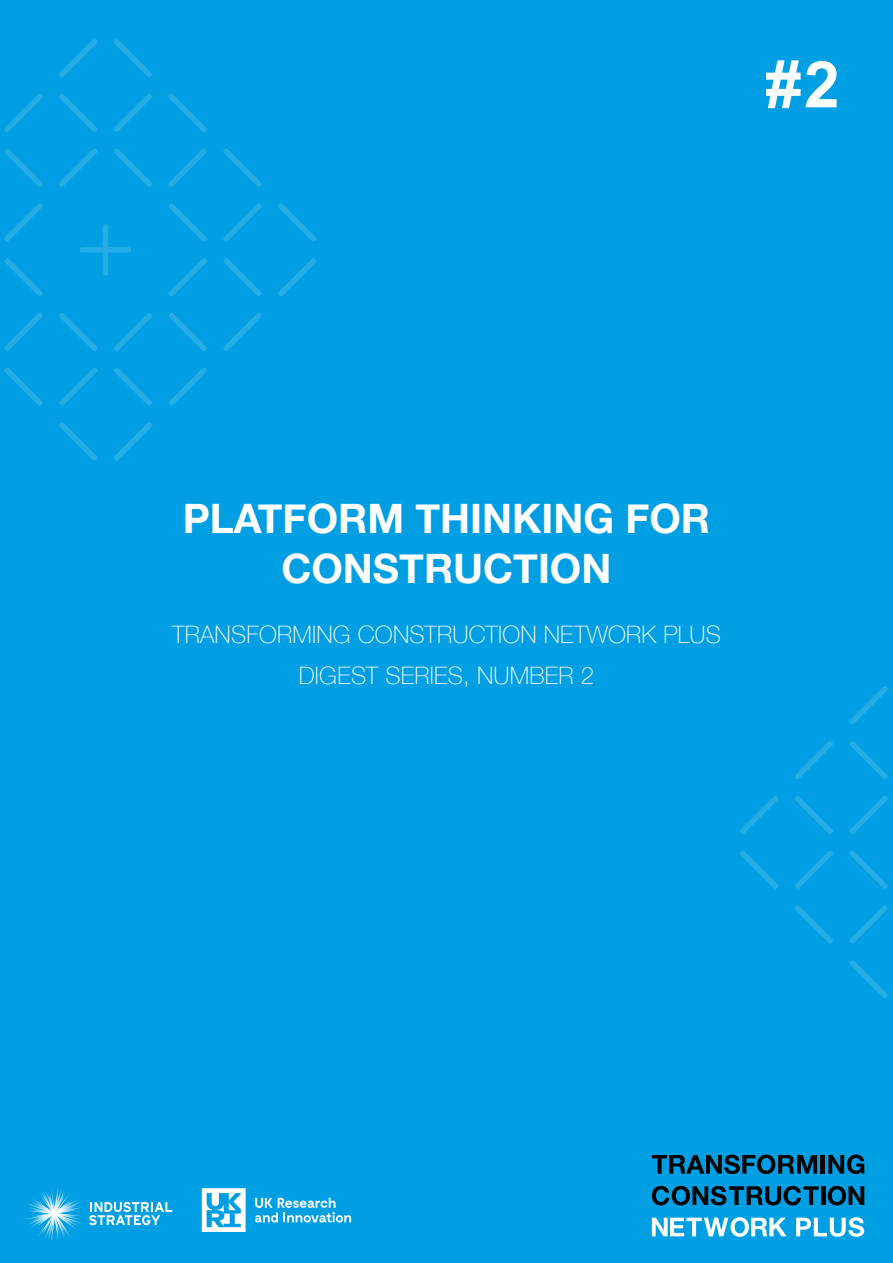
<style>
.page{position:relative;width:893px;height:1263px;background:#009fe3}
.page>*{position:absolute;margin:0;border:0;box-sizing:border-box;transform-origin:0 0}
.t1{font:700 64.5px "Arial";color:#fff}
.t2{font:700 40.5px/49.5px "Helvetica Neue";color:#fff;text-align:center}
.t3{font:100 24px/41.4px "Helvetica Neue";letter-spacing:.01em;color:#fff;text-align:center}
</style>
<div class="page">
<svg style="left:652px;top:1154px;width:165px;height:20px"></svg>
<hr style="left:821px;top:1155px;width:4px;height:19px;background:#000">
<svg style="left:828px;top:1154px;width:36px;height:20px"></svg>
<svg style="left:652px;top:1186px;width:167px;height:19px"></svg>
<hr style="left:821px;top:1186px;width:4px;height:19px;background:#000">
<svg style="left:828px;top:1186px;width:36px;height:19px"></svg>
<svg style="left:652px;top:1217px;width:135px;height:20px"></svg>
<svg style="left:796px;top:1217px;width:68px;height:20px"></svg>
<svg style="left:26px;top:1189px;width:146px;height:52px"></svg>
<svg style="left:255px;top:1198px;width:96px;height:24px"></svg>
<svg style="left:202px;top:1188px;width:44px;height:44px"></svg>
<svg style="left:795px;top:741px;width:38px;height:39px"></svg>
<svg style="left:849px;top:686px;width:39px;height:39px"></svg>
<svg style="left:849px;top:741px;width:39px;height:38px"></svg>
<svg style="left:740px;top:796px;width:38px;height:38px"></svg>
<svg style="left:794px;top:796px;width:39px;height:38px"></svg>
<svg style="left:740px;top:850px;width:38px;height:39px"></svg>
<svg style="left:795px;top:850px;width:38px;height:39px"></svg>
<svg style="left:849px;top:796px;width:39px;height:38px"></svg>
<svg style="left:849px;top:850px;width:39px;height:39px"></svg>
<svg style="left:795px;top:905px;width:38px;height:39px"></svg>
<svg style="left:849px;top:905px;width:39px;height:39px"></svg>
<svg style="left:849px;top:960px;width:39px;height:39px"></svg>
<svg style="left:4px;top:94px;width:39px;height:38px"></svg>
<svg style="left:59px;top:94px;width:39px;height:38px"></svg>
<svg style="left:4px;top:148px;width:39px;height:39px"></svg>
<svg style="left:59px;top:148px;width:39px;height:39px"></svg>
<svg style="left:114px;top:94px;width:38px;height:38px"></svg>
<svg style="left:168px;top:94px;width:39px;height:38px"></svg>
<svg style="left:114px;top:148px;width:38px;height:39px"></svg>
<svg style="left:168px;top:148px;width:39px;height:39px"></svg>
<svg style="left:223px;top:148px;width:39px;height:39px"></svg>
<svg style="left:4px;top:203px;width:39px;height:39px"></svg>
<svg style="left:4px;top:258px;width:39px;height:38px"></svg>
<svg style="left:168px;top:203px;width:39px;height:39px"></svg>
<svg style="left:168px;top:258px;width:39px;height:39px"></svg>
<svg style="left:223px;top:203px;width:39px;height:39px"></svg>
<svg style="left:278px;top:203px;width:39px;height:39px"></svg>
<svg style="left:223px;top:258px;width:39px;height:38px"></svg>
<svg style="left:278px;top:258px;width:39px;height:39px"></svg>
<svg style="left:4px;top:313px;width:39px;height:38px"></svg>
<svg style="left:59px;top:313px;width:39px;height:38px"></svg>
<svg style="left:4px;top:367px;width:39px;height:39px"></svg>
<svg style="left:59px;top:367px;width:39px;height:39px"></svg>
<svg style="left:114px;top:313px;width:38px;height:38px"></svg>
<svg style="left:168px;top:313px;width:39px;height:38px"></svg>
<svg style="left:114px;top:367px;width:38px;height:39px"></svg>
<svg style="left:168px;top:367px;width:39px;height:39px"></svg>
<svg style="left:223px;top:313px;width:39px;height:38px"></svg>
<svg style="left:59px;top:422px;width:38px;height:39px"></svg>
<svg style="left:114px;top:422px;width:38px;height:39px"></svg>
<svg style="left:80px;top:224px;width:51px;height:51px"></svg>
<svg style="left:59px;top:39px;width:39px;height:39px"></svg>
<svg style="left:114px;top:39px;width:38px;height:39px"></svg>
<h1 class="t1" style="left:765px;top:42px;width:76px">#2</h1>
<h2 class="t2" style="left:183px;top:495px;width:529px">PLATFORM THINKING FOR<br>CONSTRUCTION</h2>
<p class="t3" style="left:172px;top:612px;width:550px">TRANSFORMING CONSTRUCTION NETWORK PLUS<br>DIGEST SERIES, NUMBER 2</p>
</div>
